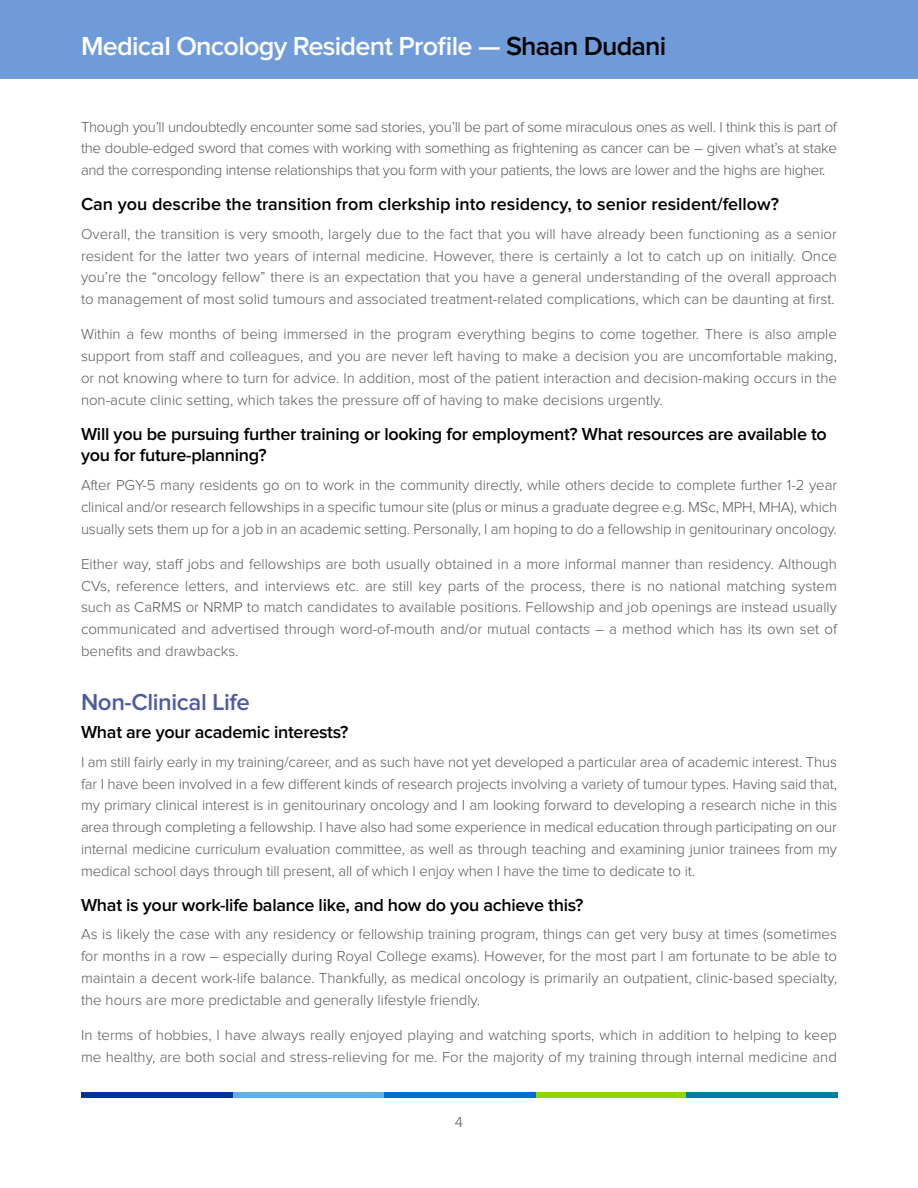
<style>
.page{position:relative;width:918px;height:1188px;background:#fff}
.page>*{position:absolute;margin:0;border:0;box-sizing:border-box;transform-origin:0 0}
.t1{font:600 27px "Proxima Nova";letter-spacing:-.025em;color:#fff}
.t2{font:600 24px "Proxima Nova";letter-spacing:-.015em;color:#4f5b9e}
.t3{font:600 18px/21.8px "Proxima Nova";letter-spacing:-.015em;color:#000}
.t4{font:300 15px/21.8px "Proxima Nova";color:#58595b;text-align:justify}
.s1{color:#000}
</style>
<div class="page">
<div style="left:0;top:0;width:918px;height:78px;background:#6f9cd9"></div>
<div style="left:82px;top:1092px;width:151px;height:5px;background:#0033a1"></div>
<div style="left:233px;top:1092px;width:151px;height:5px;background:#61b1e8"></div>
<div style="left:384px;top:1092px;width:152px;height:5px;background:#0070ce"></div>
<div style="left:536px;top:1092px;width:151px;height:5px;background:#91d400"></div>
<div style="left:686px;top:1092px;width:152px;height:5px;background:#007da5"></div>
<h1 class="t1" style="left:81px;top:31px;width:587px">Medical Oncology Resident Profile — <span class="s1">Shaan Dudani</span></h1>
<p class="t4" style="left:81px;top:116px;width:757px">Though you’ll undoubtedly encounter some sad stories, you’ll be part of some miraculous ones as well. I think this is part of the double-edged sword that comes with working with something as frightening as cancer can be – given what’s at stake and the corresponding intense relationships that you form with your patients, the lows are lower and the highs are higher.</p>
<p class="t3" style="left:81px;top:194px;width:700px">Can you describe the transition from clerkship into residency, to senior resident/fellow?</p>
<p class="t4" style="left:81px;top:223px;width:758px">Overall, the transition is very smooth, largely due to the fact that you will have already been functioning as a senior resident for the latter two years of internal medicine. However, there is certainly a lot to catch up on initially. Once you’re the “oncology fellow” there is an expectation that you have a general understanding of the overall approach to management of most solid tumours and associated treatment-related complications, which can be daunting at first.</p>
<p class="t4" style="left:81px;top:324px;width:758px">Within a few months of being immersed in the program everything begins to come together. There is also ample support from staff and colleagues, and you are never left having to make a decision you are uncomfortable making, or not knowing where to turn for advice. In addition, most of the patient interaction and decision-making occurs in the non-acute clinic setting, which takes the pressure off of having to make decisions urgently.</p>
<p class="t3" style="left:81px;top:423px;width:747px">Will you be pursuing further training or looking for employment? What resources are available to you for future-planning?</p>
<p class="t4" style="left:81px;top:474px;width:758px">After PGY-5 many residents go on to work in the community directly, while others decide to complete further 1-2 year clinical and/or research fellowships in a specific tumour site (plus or minus a graduate degree e.g. MSc, MPH, MHA), which usually sets them up for a job in an academic setting. Personally, I am hoping to do a fellowship in genitourinary oncology.</p>
<p class="t4" style="left:81px;top:553px;width:758px">Either way, staff jobs and fellowships are both usually obtained in a more informal manner than residency. Although CVs, reference letters, and interviews etc. are still key parts of the process, there is no national matching system such as CaRMS or NRMP to match candidates to available positions. Fellowship and job openings are instead usually communicated and advertised through word-of-mouth and/or mutual contacts – a method which has its own set of benefits and drawbacks.</p>
<h2 class="t2" style="left:81px;top:688px;width:171px">Non-Clinical Life</h2>
<p class="t3" style="left:81px;top:722px;width:269px">What are your academic interests?</p>
<p class="t4" style="left:81px;top:751px;width:758px">I am still fairly early in my training/career, and as such have not yet developed a particular area of academic interest. Thus far I have been involved in a few different kinds of research projects involving a variety of tumour types. Having said that, my primary clinical interest is in genitourinary oncology and I am looking forward to developing a research niche in this area through completing a fellowship. I have also had some experience in medical education through participating on our internal medicine curriculum evaluation committee, as well as through teaching and examining junior trainees from my medical school days through till present, all of which I enjoy when I have the time to dedicate to it.</p>
<p class="t3" style="left:81px;top:894px;width:504px">What is your work-life balance like, and how do you achieve this?</p>
<p class="t4" style="left:81px;top:924px;width:758px">As is likely the case with any residency or fellowship training program, things can get very busy at times (sometimes for months in a row – especially during Royal College exams). However, for the most part I am fortunate to be able to maintain a decent work-life balance. Thankfully, as medical oncology is primarily an outpatient, clinic-based specialty, the hours are more predictable and generally lifestyle friendly.</p>
<p class="t4" style="left:81px;top:1024px;width:758px">In terms of hobbies, I have always really enjoyed playing and watching sports, which in addition to helping to keep me healthy, are both social and stress-relieving for me. For the majority of my training through internal medicine and</p>
<p class="t4" style="left:455px;top:1111px;width:10px">4</p>
</div>
